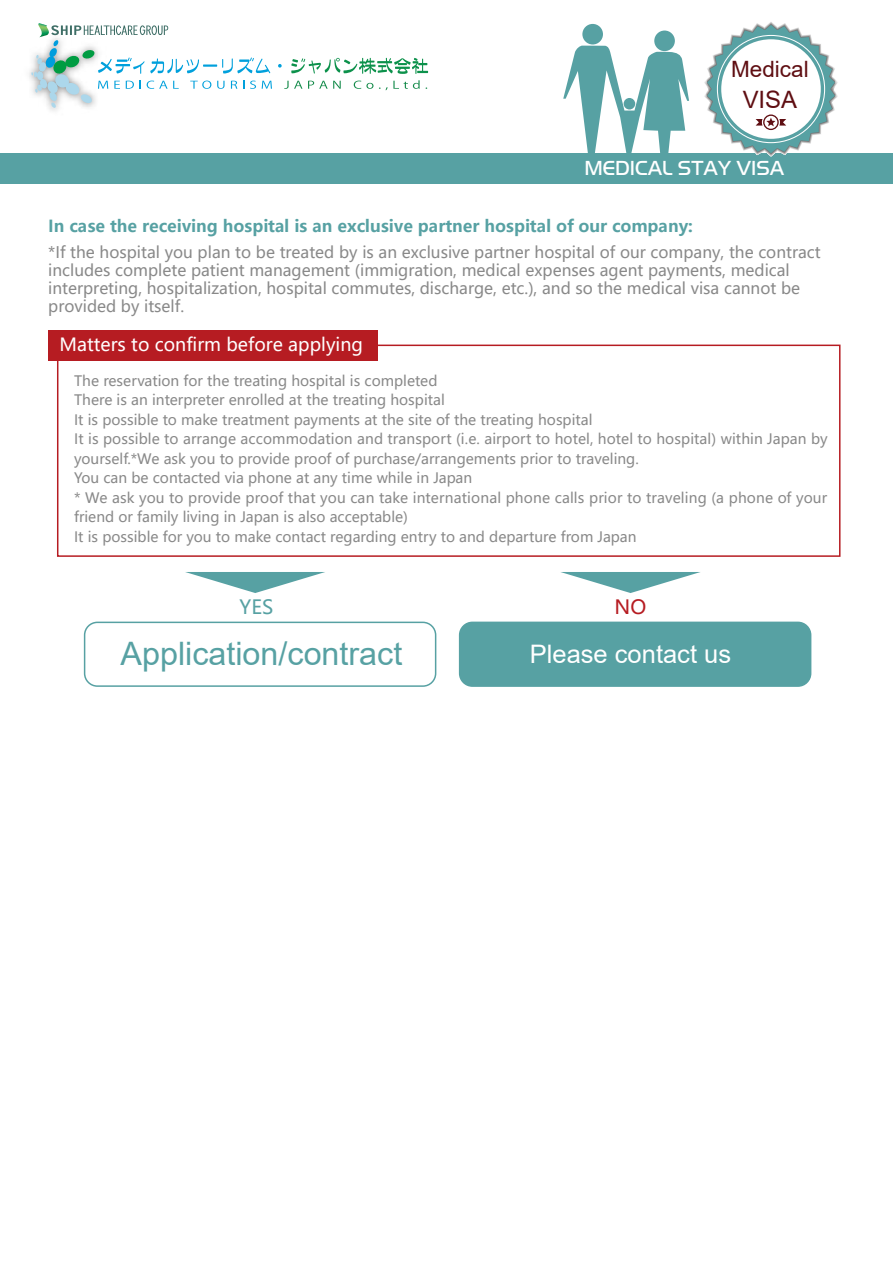
<style>
.page{position:relative;width:893px;height:1263px;background:#fff}
.page>*{position:absolute;margin:0;border:0;box-sizing:border-box;transform-origin:0 0}
.t1{font:32.25px "Arial";color:#57a1a3}
.t2{font:25.5px "Arial";color:#fff}
.t3{font:23.85px "Arial";color:#5f0e12}
.t4{font:22.5px "Arial";color:#5f0e12}
.t5{font:21px "Handel Got D Ligh";color:#fff}
.t6{font:19.5px "Microsoft Ya Hei UI";color:#57a1a3}
.t7{font:19.5px "Microsoft Ya Hei UI";color:#b61c22}
.t8{font:18px "Microsoft Ya Hei UI";color:#fff}
.t9{font:700 16.5px "Microsoft Ya Hei UI";color:#57a1a3}
.t10{font:15.9px/18px "Microsoft Ya Hei UI";color:#898989}
.t11{font:14.25px/19.5px "Microsoft Ya Hei UI";color:#898989}
</style>
<div class="page">
<div style="left:0;top:153px;width:893px;height:31px;background:#57a1a3"></div>
<svg style="left:563px;top:22px;width:275px;height:135px"></svg>
<div style="left:57px;top:345px;width:783px;height:212px;border:2px solid #b61c22"></div>
<div style="left:49px;top:331px;width:329px;height:30px;background:#b61c22"></div>
<div style="left:84px;top:622px;width:352px;height:65px;border:2px solid #57a1a3;border-radius:13px"></div>
<svg style="left:185px;top:572px;width:140px;height:21px"></svg>
<div style="left:460px;top:622px;width:351px;height:64px;background:#57a1a3;border-radius:13px"></div>
<div style="left:459px;top:622px;width:352px;height:65px;border:2px solid #57a1a3;border-radius:13px"></div>
<svg style="left:561px;top:572px;width:139px;height:21px"></svg>
<svg style="left:284px;top:81px;width:18px;height:8px"></svg>
<svg style="left:308px;top:81px;width:33px;height:8px"></svg>
<svg style="left:354px;top:81px;width:19px;height:8px"></svg>
<svg style="left:379px;top:80px;width:41px;height:10px"></svg>
<svg style="left:278px;top:64px;width:4px;height:4px"></svg>
<svg style="left:291px;top:58px;width:137px;height:16px"></svg>
<svg style="left:31px;top:23px;width:241px;height:85px"></svg>
<h3 class="t4" style="left:731px;top:54px;width:79px">Medical</h3>
<h3 class="t3" style="left:743px;top:84px;width:56px">VISA</h3>
<h3 class="t5" style="left:584px;top:156px;width:201px">MEDICAL STAY VISA</h3>
<p class="t9" style="left:48px;top:215px;width:646px">In case the receiving hospital is an exclusive partner hospital of our company:</p>
<p class="t10" style="left:48px;top:243px;width:774px">*If the hospital you plan to be treated by is an exclusive partner hospital of our company, the contract includes complete patient management (immigration, medical expenses agent payments, medical interpreting, hospitalization, hospital commutes, discharge, etc.), and so the medical visa cannot be provided by itself.</p>
<p class="t8" style="left:60px;top:333px;width:305px">Matters to confirm before applying</p>
<p class="t11" style="left:74px;top:370px;width:755px">The reservation for the treating hospital is completed<br>There is an interpreter enrolled at the treating hospital<br>It is possible to make treatment payments at the site of the treating hospital<br>It is possible to arrange accommodation and transport (i.e. airport to hotel, hotel to hospital) within Japan by yourself.*We ask you to provide proof of purchase/arrangements prior to traveling.<br>You can be contacted via phone at any time while in Japan<br>* We ask you to provide proof that you can take international phone calls prior to traveling (a phone of your friend or family living in Japan is also acceptable)<br>It is possible for you to make contact regarding entry to and departure from Japan</p>
<h3 class="t6" style="left:240px;top:594px;width:35px">YES</h3>
<h3 class="t7" style="left:615px;top:594px;width:33px">NO</h3>
<h1 class="t1" style="left:121px;top:631px;width:283px">Application/contract</h1>
<h2 class="t2" style="left:530px;top:636px;width:203px">Please contact us</h2>
</div>
